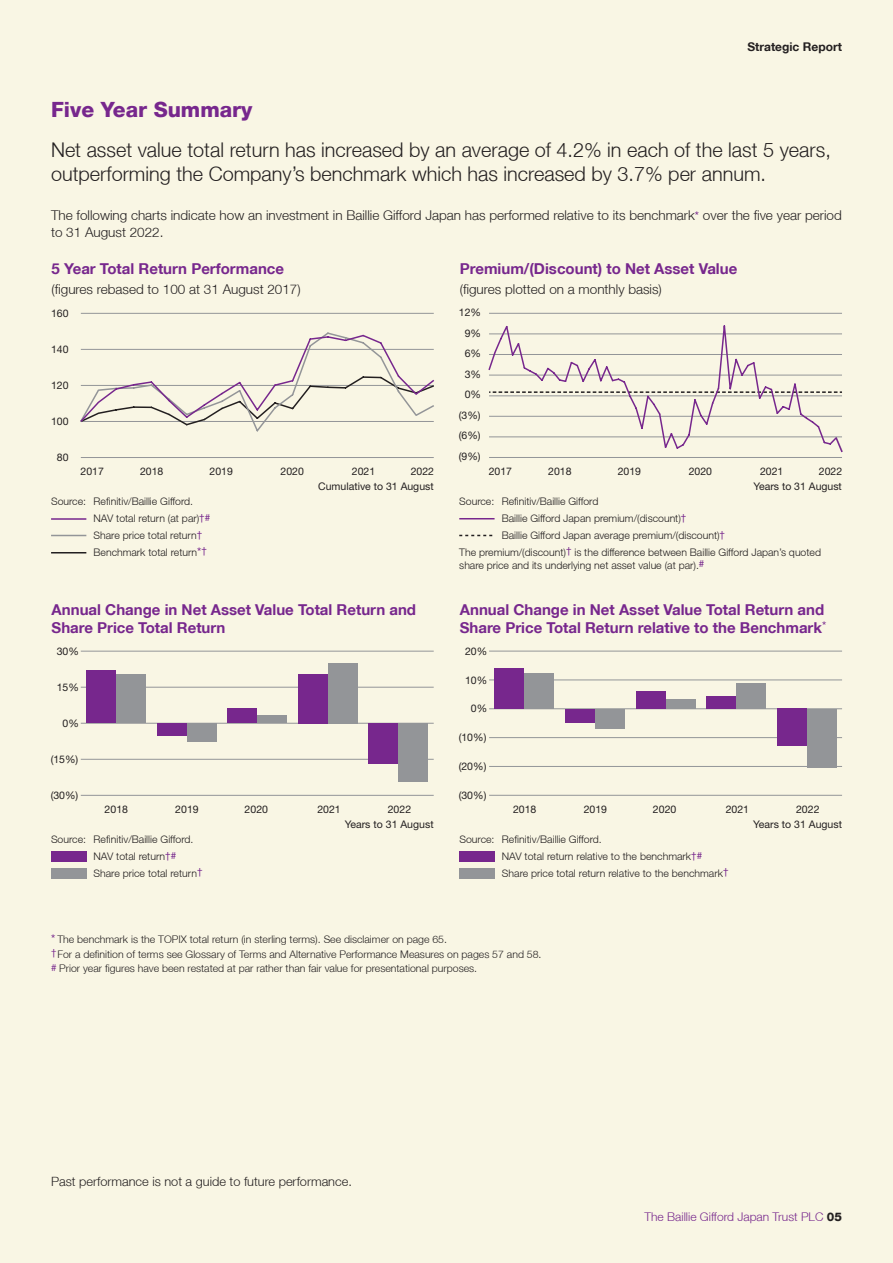
<style>
.page{position:relative;width:893px;height:1263px;background:#f9f6e4}
.page>*{position:absolute;margin:0;border:0;box-sizing:border-box;transform-origin:0 0}
.t1{font:800 21px "Helvetica Neue LT";color:#77278d}
.t2{font:300 20.25px/24px "Helvetica Neue LT";color:#231f20}
.t3{font:700 15px/18px "Helvetica Neue LT";color:#77278d}
.t4{font:300 13.5px/17.2px "Helvetica Neue LT";color:#231f20}
.t5{font:300 12.75px "Helvetica Neue LT";color:#231f20}
.t6{font:300 12px "Helvetica Neue LT";color:#77278d}
.t7{font:700 12px "Helvetica Neue LT";color:#231f20}
.t8{font:300 10.5px/16.8px "Helvetica Neue LT";color:#231f20}
.t9{font:10.5px "Helvetica Neue";color:#231f20}
.t10{font:10.5px/20.5px "Helvetica Neue LT";color:#231f20}
.s1{font-weight:400;font-size:12px;color:#77278d}
.s2{font-weight:400;font-size:9.75px;color:#77278d}
.s3{font-weight:800;color:#231f20}
</style>
<div class="page">
<hr style="left:489px;top:457px;width:353px;height:1px;background:#939598">
<hr style="left:489px;top:313px;width:353px;height:1px;background:#939598">
<svg style="left:488px;top:325px;width:355px;height:128px"></svg>
<hr style="left:459px;top:518px;width:36px;height:1px;background:#77278d">
<svg style="left:459px;top:535px;width:34px;height:1px"></svg>
<hr style="left:489px;top:795px;width:353px;height:1px;background:#939598">
<hr style="left:489px;top:766px;width:353px;height:1px;background:#939598">
<hr style="left:489px;top:737px;width:353px;height:1px;background:#939598">
<hr style="left:489px;top:708px;width:353px;height:1px;background:#939598">
<hr style="left:489px;top:680px;width:353px;height:1px;background:#939598">
<hr style="left:489px;top:651px;width:353px;height:1px;background:#939598">
<div style="left:524px;top:673px;width:30px;height:36px;background:#939598"></div>
<div style="left:595px;top:709px;width:30px;height:20px;background:#939598"></div>
<div style="left:666px;top:699px;width:30px;height:10px;background:#939598"></div>
<div style="left:736px;top:683px;width:30px;height:26px;background:#939598"></div>
<div style="left:807px;top:709px;width:30px;height:59px;background:#939598"></div>
<div style="left:494px;top:668px;width:30px;height:41px;background:#77278d"></div>
<div style="left:565px;top:709px;width:30px;height:13px;background:#77278d"></div>
<div style="left:636px;top:691px;width:30px;height:18px;background:#77278d"></div>
<div style="left:706px;top:697px;width:30px;height:12px;background:#77278d"></div>
<div style="left:777px;top:709px;width:30px;height:37px;background:#77278d"></div>
<div style="left:459px;top:851px;width:36px;height:10px;background:#77278d"></div>
<div style="left:459px;top:868px;width:36px;height:10px;background:#939598"></div>
<hr style="left:81px;top:795px;width:353px;height:1px;background:#939598">
<hr style="left:81px;top:759px;width:353px;height:1px;background:#939598">
<hr style="left:81px;top:723px;width:353px;height:1px;background:#939598">
<hr style="left:81px;top:687px;width:353px;height:1px;background:#939598">
<hr style="left:81px;top:651px;width:353px;height:1px;background:#939598">
<div style="left:116px;top:675px;width:30px;height:48px;background:#939598"></div>
<div style="left:187px;top:723px;width:30px;height:18px;background:#939598"></div>
<div style="left:257px;top:715px;width:30px;height:8px;background:#939598"></div>
<div style="left:328px;top:663px;width:30px;height:60px;background:#939598"></div>
<div style="left:398px;top:723px;width:30px;height:59px;background:#939598"></div>
<div style="left:86px;top:671px;width:30px;height:52px;background:#77278d"></div>
<div style="left:157px;top:723px;width:30px;height:13px;background:#77278d"></div>
<div style="left:227px;top:708px;width:30px;height:15px;background:#77278d"></div>
<div style="left:298px;top:674px;width:30px;height:49px;background:#77278d"></div>
<div style="left:368px;top:723px;width:30px;height:41px;background:#77278d"></div>
<div style="left:51px;top:851px;width:35px;height:10px;background:#77278d"></div>
<div style="left:51px;top:868px;width:35px;height:10px;background:#939598"></div>
<hr style="left:81px;top:457px;width:353px;height:1px;background:#939598">
<hr style="left:81px;top:313px;width:353px;height:1px;background:#939598">
<svg style="left:80px;top:332px;width:354px;height:100px"></svg>
<hr style="left:51px;top:518px;width:35px;height:2px;background:#77278d">
<hr style="left:51px;top:535px;width:35px;height:1px;background:#939598">
<hr style="left:51px;top:552px;width:35px;height:1px;background:#231f20">
<h1 class="t1" style="left:51px;top:97px;width:203px">Five Year Summary</h1>
<p class="t7" style="left:747px;top:39px;width:96px">Strategic Report</p>
<h2 class="t2" style="left:51px;top:137px;width:781px">Net asset value total return has increased by an average of 4.2% in each of the last 5 years, outperforming the Company’s benchmark which has increased by 3.7% per annum.</h2>
<p class="t4" style="left:51px;top:206px;width:792px">The following charts indicate how an investment in Baillie Gifford Japan has performed relative to its benchmark<span class="s1">*</span> over the five year period to 31 August 2022.</p>
<h3 class="t3" style="left:52px;top:260px;width:234px">5 Year Total Return Performance</h3>
<p class="t4" style="left:52px;top:280px;width:251px">(figures rebased to 100 at 31 August 2017)</p>
<p class="t10" style="left:51px;top:303px;width:19px">160</p>
<p class="t10" style="left:51px;top:339px;width:19px">140</p>
<p class="t10" style="left:51px;top:375px;width:19px">120</p>
<p class="t10" style="left:51px;top:411px;width:19px">100</p>
<p class="t10" style="left:57px;top:447px;width:13px">80</p>
<p class="t9" style="left:140px;top:465px;width:25px">2018</p>
<p class="t9" style="left:210px;top:465px;width:25px">2019</p>
<p class="t9" style="left:281px;top:465px;width:25px">2020</p>
<p class="t9" style="left:352px;top:465px;width:25px">2021</p>
<p class="t9" style="left:411px;top:465px;width:25px">2022</p>
<p class="t8" style="left:94px;top:493px;width:118px;text-indent:-43px">Source: Refinitiv/Baillie Gifford.<br>NAV total return (at par)<span class="s2">†#<br></span>Share price total return<span class="s2">†<br></span>Benchmark total return<span class="s1">*</span><span class="s2">†</span></p>
<p class="t9" style="left:81px;top:465px;width:25px">2017</p>
<p class="t9" style="left:318px;top:480px;width:117px">Cumulative to 31 August</p>
<h3 class="t3" style="left:460px;top:260px;width:279px">Premium/(Discount) to Net Asset Value</h3>
<p class="t4" style="left:460px;top:280px;width:204px">(figures plotted on a monthly basis)</p>
<p class="t10" style="left:459px;top:302px;width:24px">12%</p>
<p class="t10" style="left:465px;top:322px;width:18px">9%<br>6%</p>
<p class="t10" style="left:465px;top:363px;width:18px">3%</p>
<p class="t10" style="left:465px;top:384px;width:18px">0%</p>
<p class="t10" style="left:459px;top:404px;width:23px">(3%)</p>
<p class="t10" style="left:459px;top:425px;width:23px">(6%)</p>
<p class="t10" style="left:459px;top:445px;width:23px">(9%)</p>
<p class="t9" style="left:489px;top:465px;width:25px">2017</p>
<p class="t9" style="left:548px;top:465px;width:25px">2018</p>
<p class="t9" style="left:618px;top:465px;width:25px">2019</p>
<p class="t9" style="left:689px;top:465px;width:25px">2020</p>
<p class="t9" style="left:760px;top:465px;width:25px">2021</p>
<p class="t9" style="left:819px;top:465px;width:25px">2022</p>
<p class="t9" style="left:753px;top:480px;width:90px">Years to 31 August</p>
<p class="t8" style="left:459px;top:493px;width:141px">Source: Refinitiv/Baillie Gifford</p>
<p class="t8" style="left:502px;top:510px;width:186px">Baillie Gifford Japan premium/(discount)<span class="s2">†</span></p>
<p class="t8" style="left:502px;top:527px;width:225px">Baillie Gifford Japan average premium/(discount)<span class="s2">†</span></p>
<p class="t8" style="left:459px;top:544px;width:363px">The premium/(discount)<span class="s2">†</span> is the difference between Baillie Gifford Japan’s quoted</p>
<p class="t8" style="left:459px;top:556px;width:247px">share price and its underlying net asset value (at par).<span class="s2">#</span></p>
<h3 class="t3" style="left:52px;top:600px;width:366px">Annual Change in Net Asset Value Total Return and<br>Share Price Total Return</h3>
<h3 class="t3" style="left:460px;top:600px;width:368px">Annual Change in Net Asset Value Total Return and<br>Share Price Total Return relative to the Benchmark<sup>*</sup></h3>
<p class="t10" style="left:57px;top:641px;width:24px">30%</p>
<p class="t10" style="left:465px;top:640px;width:24px">20%</p>
<p class="t10" style="left:57px;top:677px;width:24px">15%</p>
<p class="t10" style="left:63px;top:713px;width:18px">0%</p>
<p class="t10" style="left:465px;top:669px;width:24px">10%</p>
<p class="t10" style="left:471px;top:698px;width:18px">0%</p>
<p class="t10" style="left:459px;top:727px;width:29px">(10%)</p>
<p class="t10" style="left:51px;top:749px;width:29px">(15%)</p>
<p class="t10" style="left:459px;top:756px;width:29px">(20%)</p>
<p class="t10" style="left:51px;top:785px;width:29px">(30%)</p>
<p class="t10" style="left:459px;top:785px;width:29px">(30%)</p>
<p class="t9" style="left:105px;top:803px;width:25px">2018</p>
<p class="t9" style="left:175px;top:803px;width:25px">2019</p>
<p class="t9" style="left:245px;top:803px;width:25px">2020</p>
<p class="t9" style="left:317px;top:803px;width:25px">2021</p>
<p class="t9" style="left:388px;top:803px;width:25px">2022</p>
<p class="t9" style="left:513px;top:803px;width:25px">2018</p>
<p class="t9" style="left:584px;top:803px;width:25px">2019</p>
<p class="t9" style="left:653px;top:803px;width:25px">2020</p>
<p class="t9" style="left:726px;top:803px;width:25px">2021</p>
<p class="t9" style="left:796px;top:803px;width:25px">2022</p>
<p class="t9" style="left:345px;top:818px;width:90px">Years to 31 August</p>
<p class="t9" style="left:753px;top:818px;width:90px">Years to 31 August</p>
<p class="t8" style="left:94px;top:831px;width:110px;text-indent:-43px">Source: Refinitiv/Baillie Gifford.<br>NAV total return<span class="s2">†#<br></span>Share price total return<span class="s2">†</span></p>
<p class="t8" style="left:502px;top:831px;width:228px;text-indent:-43px">Source: Refinitiv/Baillie Gifford.<br>NAV total return relative to the benchmark<span class="s2">†#<br></span>Share price total return relative to the benchmark<span class="s2">†</span></p>
<p class="t8" style="left:51px;top:931px;width:492px;line-height:14.9px"><span class="s1">*</span> The benchmark is the TOPIX total return (in sterling terms). See disclaimer on page 65.<br><span class="s2">†</span>For a definition of terms see Glossary of Terms and Alternative Performance Measures on pages 57 and 58. <span class="s2">#</span> Prior year figures have been restated at par rather than fair value for presentational purposes.</p>
<p class="t5" style="left:51px;top:1174px;width:302px">Past performance is not a guide to future performance.</p>
<p class="t6" style="left:644px;top:1209px;width:199px">The Baillie Gifford Japan Trust PLC <span class="s3">05</span></p>
</div>
